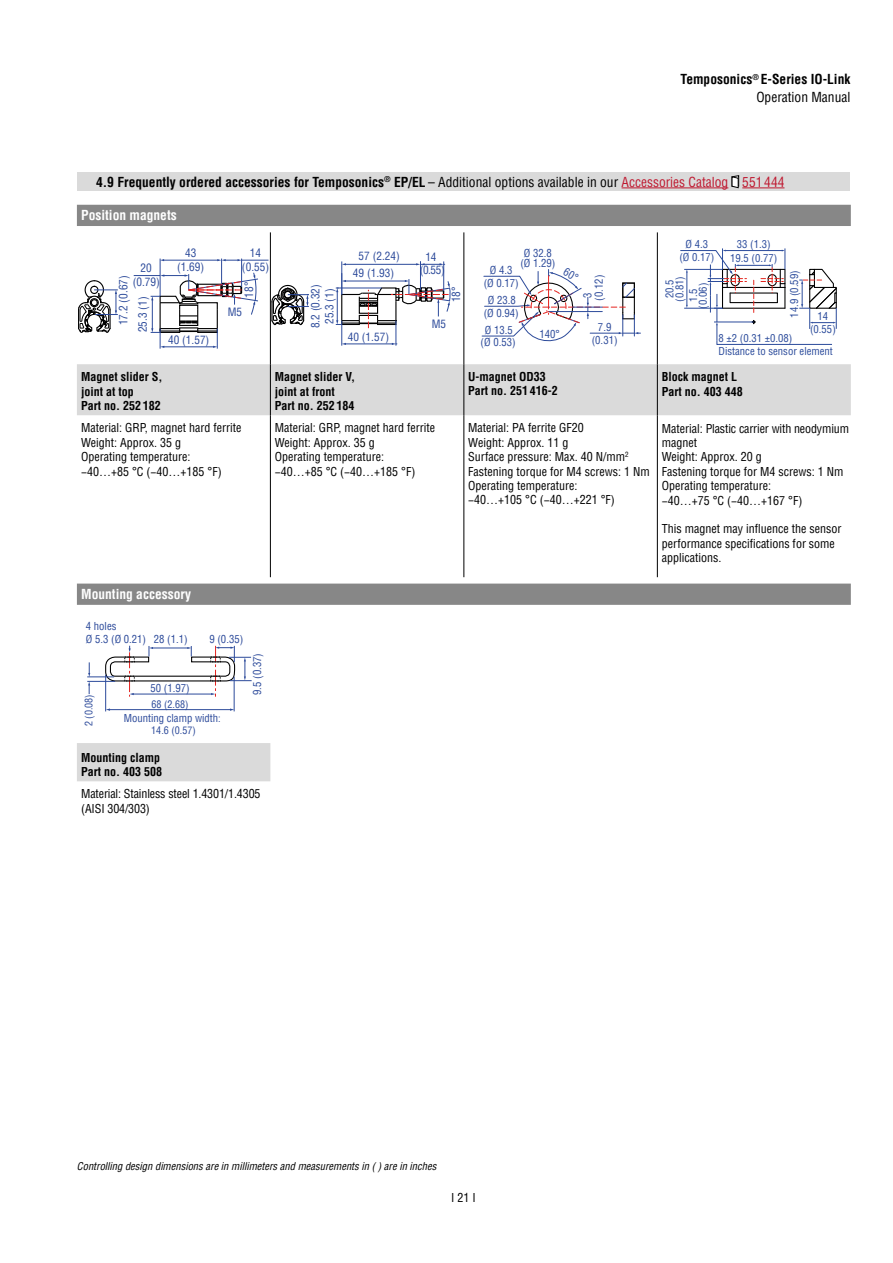
<style>
.page{position:relative;width:893px;height:1263px;background:#fff}
.page>*{position:absolute;margin:0;border:0;box-sizing:border-box;transform-origin:0 0}
.t1{font:700 condensed 13.5px/18px "Helvetica LT Pro";color:#000;text-align:right}
.t2{font:700 condensed 13.5px "Helvetica LT Pro";color:#fff}
.t3{font:condensed 12px/14.4px "Helvetica LT Pro";color:#000}
.t4{font:700 condensed 12px/14.4px "Helvetica LT Pro";color:#000}
.t5{font:condensed 11.25px/13.5px "Helvetica LT Pro";color:#2c4a9a;text-align:center}
.t6{font:condensed 11.25px/13.5px "Helvetica LT Std";color:#2c4a9a;text-align:center}
.t7{font:condensed 10.65px/12.8px "Helvetica LT Pro";color:#2c4a9a;text-align:center}
.t8{font:condensed 10.65px/12.8px "Helvetica LT Std";color:#2b4b9b;text-align:center}
.t9{font:italic condensed 10.5px "Helvetica LT Pro";color:#000}
.t10{font:condensed 10.05px "Helvetica LT Pro";color:#2c4a9a}
.s1{font-weight:400}
.s2{font-weight:400;color:#bf1930}
.s3{font-size:10.05px}
</style>
<div class="page">
<div style="left:78px;top:173px;width:772px;height:18px;background:#dadada"></div>
<hr style="left:622px;top:188px;width:106px;height:1px;background:#bf1930">
<hr style="left:742px;top:188px;width:42px;height:1px;background:#bf1930">
<svg style="left:731px;top:175px;width:8px;height:13px"></svg>
<div style="left:77px;top:205px;width:774px;height:21px;background:#878787"></div>
<svg style="left:77px;top:364px;width:774px;height:417px"></svg>
<div style="left:77px;top:584px;width:774px;height:21px;background:#878787"></div>
<hr style="left:270px;top:232px;width:1px;height:132px;background:#000">
<hr style="left:270px;top:364px;width:1px;height:51px;background:#000">
<hr style="left:270px;top:415px;width:1px;height:162px;background:#000">
<hr style="left:657px;top:364px;width:1px;height:51px;background:#000">
<hr style="left:657px;top:415px;width:1px;height:162px;background:#000">
<hr style="left:657px;top:232px;width:1px;height:132px;background:#000">
<hr style="left:464px;top:232px;width:1px;height:132px;background:#000">
<hr style="left:464px;top:364px;width:1px;height:51px;background:#000">
<hr style="left:464px;top:415px;width:1px;height:162px;background:#000">
<svg style="left:78px;top:280px;width:40px;height:53px"></svg>
<svg style="left:134px;top:259px;width:175px;height:90px"></svg>
<svg style="left:336px;top:261px;width:114px;height:85px"></svg>
<svg style="left:680px;top:248px;width:157px;height:97px"></svg>
<hr style="left:105px;top:674px;width:1px;height:37px;background:#2c4a9a">
<hr style="left:109px;top:709px;width:122px;height:1px;background:#2c4a9a">
<hr style="left:234px;top:677px;width:1px;height:34px;background:#2c4a9a">
<svg style="left:87px;top:646px;width:165px;height:51px"></svg>
<svg style="left:482px;top:269px;width:158px;height:73px"></svg>
<p class="t1" style="left:681px;top:70px;width:171px">Temposonics<sup>®</sup> E-Series IO-Link<br><span class="s1">Operation Manual</span></p>
<p class="t1" style="left:96px;top:172px;width:690px">4.9 Frequently ordered accessories for Temposonics<sup>®</sup> EP/EL <span class="s1">– Additional options available in our</span> <span class="s2">Accessories Catalog 551444</span></p>
<p class="t2" style="left:81px;top:206px;width:97px">Position magnets</p>
<p class="t5" style="left:133px;top:261px;width:29px">20 (0.79)</p>
<p class="t5" style="left:117px;top:325px;width:51px;rotate:-90deg">17.2 (0.67)</p>
<p class="t5" style="left:136px;top:332px;width:37px;rotate:-90deg">25.3 (1)</p>
<p class="t5" style="left:177px;top:246px;width:29px">43 (1.69)</p>
<p class="t5" style="left:242px;top:246px;width:29px">14 (0.55)</p>
<p class="t5" style="left:242px;top:298px;width:17px;rotate:-90deg">18°</p>
<p class="t5" style="left:168px;top:333px;width:43px">40 (1.57)</p>
<p class="t5" style="left:228px;top:305px;width:16px">M5</p>
<p class="t6" style="left:308px;top:328px;width:46px;rotate:-90deg">8.2 (0.32)</p>
<p class="t6" style="left:323px;top:324px;width:37px;rotate:-90deg">25.3 (1)</p>
<p class="t6" style="left:359px;top:249px;width:43px">57 (2.24)</p>
<p class="t6" style="left:420px;top:250px;width:27px">14 (0.55)</p>
<p class="t6" style="left:353px;top:266px;width:43px">49 (1.93)</p>
<p class="t6" style="left:449px;top:302px;width:17px;rotate:-90deg">18°</p>
<p class="t6" style="left:348px;top:330px;width:43px">40 (1.57)</p>
<p class="t6" style="left:432px;top:317px;width:16px">M5</p>
<p class="t7" style="left:520px;top:248px;width:37px;line-height:10.1px">Ø 32.8 (Ø 1.29)</p>
<p class="t7" style="left:484px;top:263px;width:37px">Ø 4.3 (Ø 0.17)</p>
<p class="t7" style="left:484px;top:294px;width:37px">Ø 23.8 (Ø 0.94)</p>
<p class="t7" style="left:481px;top:323px;width:37px">Ø 13.5 (Ø 0.53)</p>
<p class="t7" style="left:540px;top:328px;width:22px">140°</p>
<p class="t7" style="left:582px;top:300px;width:27px;line-height:11.4px;text-align:left;rotate:-90deg">3 (0.12)</p>
<p class="t7" style="left:592px;top:320px;width:27px">7.9 (0.31)</p>
<p class="t8" style="left:679px;top:238px;width:37px">Ø 4.3 (Ø 0.17)</p>
<p class="t8" style="left:737px;top:238px;width:35px">33 (1.3)</p>
<p class="t8" style="left:730px;top:252px;width:49px">19.5 (0.77)</p>
<p class="t8" style="left:665px;top:302px;width:27px;line-height:10.1px;rotate:-90deg">20.5 (0.81)</p>
<p class="t8" style="left:788px;top:318px;width:49px;rotate:-90deg">14.9 (0.59)</p>
<p class="t8" style="left:719px;top:331px;width:116px;text-align:left">8 ±2 (0.31 ±0.08)<br>Distance to sensor element</p>
<p class="t8" style="left:688px;top:309px;width:27px;line-height:9.9px;rotate:-90deg">1.5 (0.06)</p>
<p class="t8" style="left:810px;top:310px;width:27px">14 (0.55)</p>
<p class="t4" style="left:81px;top:369px;width:83px">Magnet slider S, joint at top<br>Part no. 252 182</p>
<p class="t4" style="left:275px;top:369px;width:82px">Magnet slider V, joint at front<br>Part no. 252 184</p>
<p class="t4" style="left:468px;top:369px;width:91px">U-magnet OD33<br>Part no. 251 416-2</p>
<p class="t4" style="left:662px;top:369px;width:82px">Block magnet L<br>Part no. 403 448</p>
<p class="t3" style="left:81px;top:421px;width:162px">Material: GRP, magnet hard ferrite<br>Weight: Approx. 35 g<br>Operating temperature:<br>−40…+85 °C (−40…+185 °F)</p>
<p class="t3" style="left:275px;top:421px;width:162px">Material: GRP, magnet hard ferrite<br>Weight: Approx. 35 g<br>Operating temperature:<br>−40…+85 °C (−40…+185 °F)</p>
<p class="t3" style="left:468px;top:421px;width:183px">Material: PA ferrite GF20<br>Weight: Approx. 11 g<br>Surface pressure: Max. 40 N/mm<sup>2<br></sup>Fastening torque for M4 screws: 1 Nm<br>Operating temperature:<br>−40…+105 °C (−40…+221 °F)</p>
<p class="t3" style="left:662px;top:421px;width:189px">Material: Plastic carrier with neodymium magnet<br>Weight: Approx. 20 g<br>Fastening torque for M4 screws: 1 Nm<br>Operating temperature:<br>−40…+75 °C (−40…+167 °F)</p>
<p class="t3" style="left:662px;top:522px;width:181px">This magnet may influence the sensor performance specifications for some applications.</p>
<p class="t2" style="left:81px;top:585px;width:112px">Mounting accessory</p>
<p class="t7" style="left:86px;top:620px;width:103px;text-align:left">4 holes<br>Ø 5.3 (Ø 0.21) 28 (1.1)</p>
<p class="t7" style="left:209px;top:633px;width:35px">9 (0.35)</p>
<p class="t7" style="left:251px;top:695px;width:43px;rotate:-90deg">9.5 (0.37)</p>
<p class="t7" style="left:150px;top:682px;width:41px">50 (1.97)</p>
<p class="t10" style="left:82px;top:726px;width:33px;rotate:-90deg">2 (0.08)</p>
<p class="t10" style="left:152px;top:698px;width:38px">68 (2.68)</p>
<p class="t7" style="left:124px;top:712px;width:98px">Mounting clamp width<span class="s3">:</span></p>
<p class="t10" style="left:151px;top:724px;width:46px">14.6 (0.57)</p>
<p class="t4" style="left:81px;top:750px;width:82px">Mounting clamp<br>Part no. 403 508</p>
<p class="t3" style="left:81px;top:787px;width:181px">Material: Stainless steel 1.4301/1.4305 (AISI 304/303)</p>
<p class="t9" style="left:77px;top:1159px;width:361px">Controlling design dimensions are in millimeters and measurements in ( ) are in inches</p>
<p class="t3" style="left:451px;top:1190px;width:26px">I 21 I</p>
</div>
